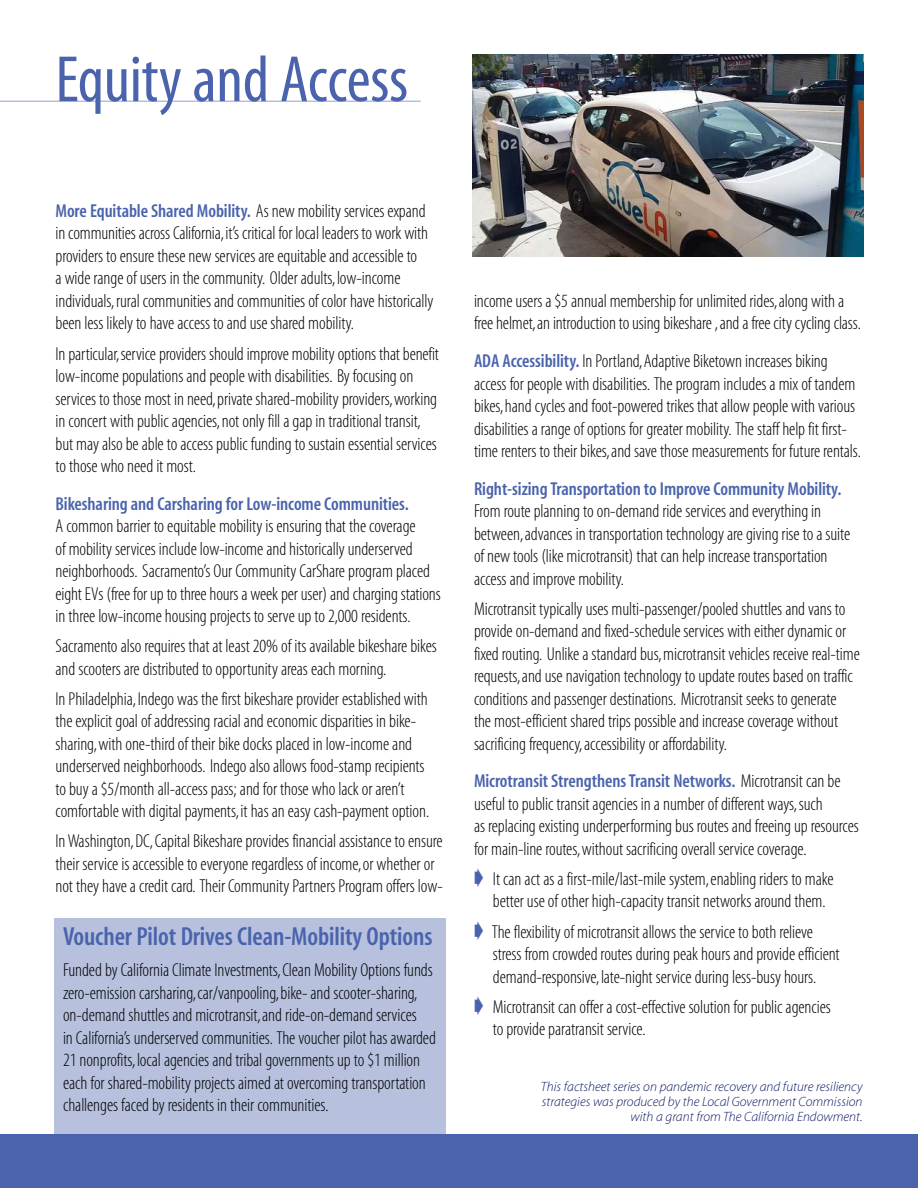
<style>
.page{position:relative;width:918px;height:1188px;background:#fff}
.page>*{position:absolute;margin:0;border:0;box-sizing:border-box;transform-origin:0 0}
.t1{font:66px "Myriad MM 400 300";letter-spacing:-.005em;color:#4a63ac}
.t2{font:26.25px "Myriad MM 565 300";letter-spacing:-.005em;color:#4a63ac}
.t3{font:18.75px/22.5px "Myriad MM 215 300";letter-spacing:-.005em;color:#000}
.t4{font:18.75px "Myriad MM 565 300";letter-spacing:-.005em;color:#4a63ac}
.t5{font:13.5px/15px "Myriad MM It 215 600";color:#0b1a62;text-align:right}
.s1{font-family:"Myriad MM 215 300";color:#000}
.s2{font-family:"Myriad MM 565 300";color:#4a63ac}
.s3{color:#4a63ac}
</style>
<div class="page">
<img style="left:472px;top:54px;width:392px;height:202px">
<div style="left:54px;top:918px;width:392px;height:216px;background:#b7c1de"></div>
<div style="left:0;top:1134px;width:918px;height:54px;background:#4a63ac"></div>
<hr style="left:0;top:101px;width:421px;height:1px;background:#93a2cd">
<h1 class="t1" style="left:56px;top:54px;width:354px">Equity and Access</h1>
<p class="t4" style="left:56px;top:204px;width:372px">More Equitable Shared Mobility. <span class="s1">As new mobility services expand</span></p>
<p class="t3" style="left:56px;top:224px;width:379px">in communities across California,it’s critical for local leaders to work with providers to ensure these new services are equitable and accessible to<br>a wide range of users in the community. Older adults,low-income individuals,rural communities and communities of color have historically been less likely to have access to and use shared mobility.</p>
<p class="t3" style="left:56px;top:344px;width:385px">In particular,service providers should improve mobility options that benefit low-income populations and people with disabilities. By focusing on services to those most in need,private shared-mobility providers,working in concert with public agencies,not only fill a gap in traditional transit, but may also be able to access public funding to sustain essential services to those who need it most.</p>
<p class="t4" style="left:56px;top:496px;width:355px">Bikesharing and Carsharing for Low-income Communities.</p>
<p class="t3" style="left:56px;top:516px;width:387px">A common barrier to equitable mobility is ensuring that the coverage<br>of mobility services include low-income and historically underserved neighborhoods. Sacramento’s Our Community CarShare program placed eight EVs (free for up to three hours a week per user) and charging stations in three low-income housing projects to serve up to 2,000 residents.</p>
<p class="t3" style="left:56px;top:636px;width:383px">Sacramento also requires that at least 20% of its available bikeshare bikes and scooters are distributed to opportunity areas each morning.</p>
<p class="t3" style="left:56px;top:689px;width:375px">In Philadelphia,Indego was the first bikeshare provider established with the explicit goal of addressing racial and economic disparities in bike&shy;sharing,with one-third of their bike docks placed in low-income and underserved neighborhoods. Indego also allows food-stamp recipients to buy a $5/month all-access pass; and for those who lack or aren’t comfortable with digital payments,it has an easy cash-payment option.</p>
<p class="t3" style="left:56px;top:832px;width:389px">In Washington,DC,Capital Bikeshare provides financial assistance to ensure their service is accessible to everyone regardless of income,or whether or not they have a credit card. Their Community Partners Program offers low-</p>
<h2 class="t2" style="left:63px;top:926px;width:371px">Voucher Pilot Drives Clean-Mobility Options</h2>
<p class="t3" style="left:63px;top:961px;width:374px">Funded by California Climate Investments,Clean Mobility Options funds zero-emission carsharing,car/vanpooling,bike- and scooter-sharing, on-demand shuttles and microtransit,and ride-on-demand services<br>in California’s underserved communities. The voucher pilot has awarded 21 nonprofits,local agencies and tribal governments up to $1 million each for shared-mobility projects aimed at overcoming transportation challenges faced by residents in their communities.</p>
<p class="t3" style="left:474px;top:291px;width:388px">income users a $5 annual membership for unlimited rides,along with a free helmet,an introduction to using bikeshare ,and a free city cycling class.</p>
<p class="t3" style="left:474px;top:351px;width:389px"><span class="s2">ADA Accessibility.</span> In Portland,Adaptive Biketown increases biking access for people with disabilities. The program includes a mix of tandem bikes,hand cycles and foot-powered trikes that allow people with various disabilities a range of options for greater mobility. The staff help fit first&shy;time renters to their bikes,and save those measurements for future rentals.</p>
<p class="t4" style="left:474px;top:481px;width:369px">Right-sizing Transportation to Improve Community Mobility.</p>
<p class="t3" style="left:474px;top:501px;width:378px">From route planning to on-demand ride services and everything in between,advances in transportation technology are giving rise to a suite of new tools (like microtransit) that can help increase transportation access and improve mobility.</p>
<p class="t3" style="left:474px;top:599px;width:387px">Microtransit typically uses multi-passenger/pooled shuttles and vans to provide on-demand and fixed-schedule services with either dynamic or fixed routing. Unlike a standard bus,microtransit vehicles receive real-time requests,and use navigation technology to update routes based on traffic conditions and passenger destinations. Microtransit seeks to generate<br>the most-efficient shared trips possible and increase coverage without sacrificing frequency,accessibility or affordability.</p>
<p class="t4" style="left:474px;top:774px;width:368px">Microtransit Strengthens Transit Networks. <span class="s1">Microtransit can be</span></p>
<p class="t3" style="left:474px;top:794px;width:386px">useful to public transit agencies in a number of different ways,such<br>as replacing existing underperforming bus routes and freeing up resources for main-line routes,without sacrificing overall service coverage.</p>
<p class="t3" style="left:474px;top:869px;width:361px;text-align:center"><span class="s3">➧</span> It can act as a first-mile/last-mile system,enabling riders to make better use of other high-capacity transit networks around them.</p>
<p class="t3" style="left:493px;top:922px;width:348px;text-indent:-19px"><span class="s3">➧</span> The flexibility of microtransit allows the service to both relieve stress from crowded routes during peak hours and provide efficient demand-responsive,late-night service during less-busy hours.</p>
<p class="t3" style="left:493px;top:997px;width:339px;text-indent:-19px"><span class="s3">➧</span> Microtransit can offer a cost-effective solution for public agencies to provide paratransit service.</p>
<p class="t5" style="left:541px;top:1080px;width:323px">This factsheet series on pandemic recovery and future resiliency strategies was produced by the Local Government Commission with a grant from The California Endowment.</p>
</div>
